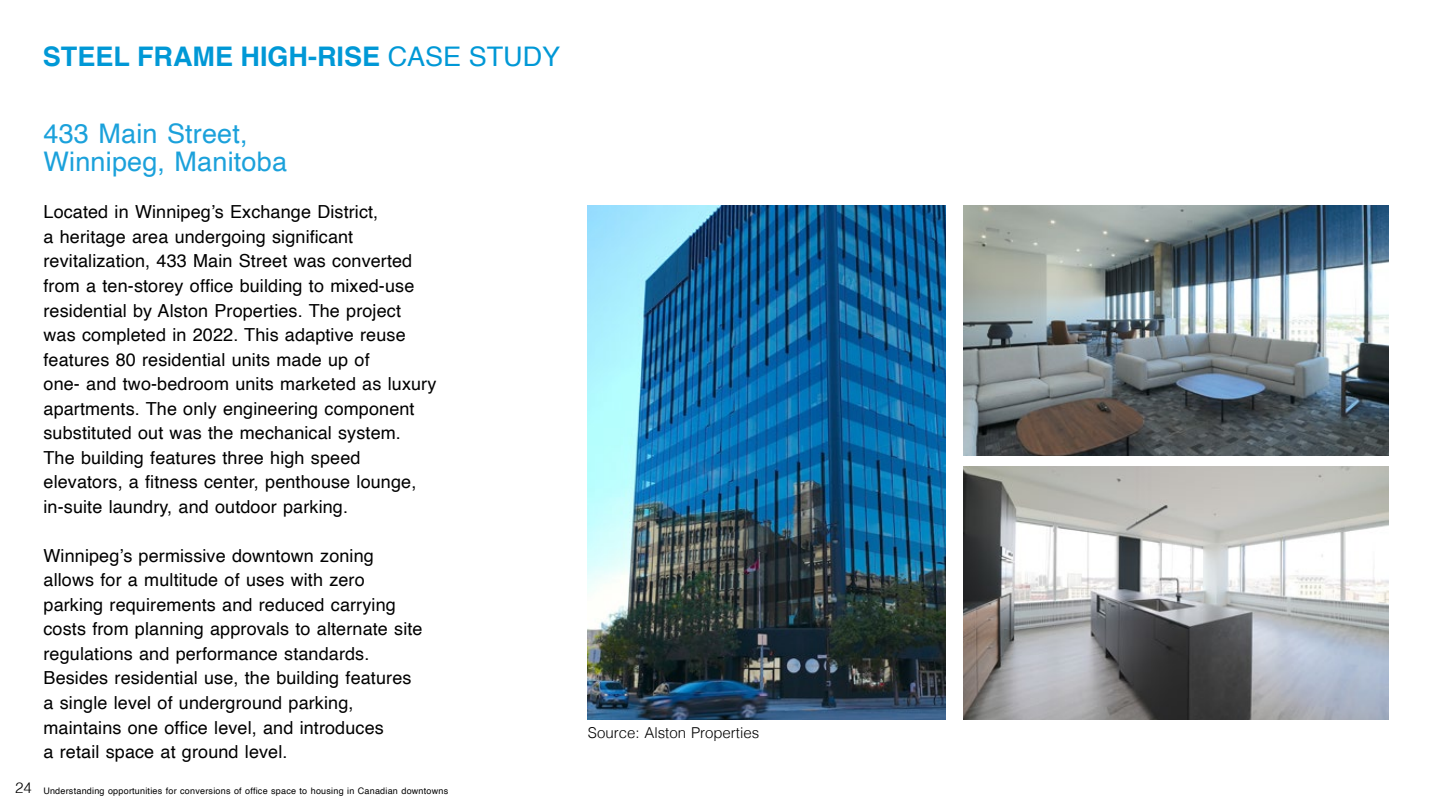
<style>
.page{position:relative;width:1441px;height:810px;background:#fff}
.page>*{position:absolute;margin:0;border:0;box-sizing:border-box;transform-origin:0 0}
.t1{font:27px/28.5px "Helvetica";letter-spacing:.005em;color:#1ba1db}
.t2{font:700 27px "Helvetica";color:#0098d6}
.t3{font:18px/24.6px "Helvetica";letter-spacing:.005em;color:#000}
.t4{font:300 15px "Helvetica";color:#000}
.t5{font:9px "Helvetica";letter-spacing:.025em;color:#000}
.s1{font-weight:400}
.s2{font-weight:300;font-size:15px}
</style>
<div class="page">
<img style="left:588px;top:205px;width:357px;height:515px">
<img style="left:963px;top:467px;width:425px;height:253px">
<img style="left:963px;top:205px;width:425px;height:251px">
<h1 class="t2" style="left:43px;top:40px;width:519px">STEEL FRAME HIGH-RISE <span class="s1">CASE STUDY</span></h1>
<h1 class="t1" style="left:44px;top:120px;width:245px">433 Main Street,<br>Winnipeg, Manitoba</h1>
<p class="t3" style="left:44px;top:200px;width:394px">Located in Winnipeg’s Exchange District,<br>a heritage area undergoing significant revitalization, 433 Main Street was converted from a ten-storey office building to mixed-use residential by Alston Properties. The project was completed in 2022. This adaptive reuse features 80 residential units made up of<br>one- and two-bedroom units marketed as luxury apartments. The only engineering component substituted out was the mechanical system.<br>The building features three high speed elevators, a fitness center, penthouse lounge, in-suite laundry, and outdoor parking.</p>
<p class="t3" style="left:44px;top:544px;width:380px">Winnipeg’s permissive downtown zoning allows for a multitude of uses with zero parking requirements and reduced carrying costs from planning approvals to alternate site regulations and performance standards.<br>Besides residential use, the building features a single level of underground parking, maintains one office level, and introduces<br>a retail space at ground level.</p>
<p class="t5" style="left:15px;top:784px;width:435px"><span class="s2">24</span> Understanding opportunities for conversions of office space to housing in Canadian downtowns</p>
<p class="t4" style="left:588px;top:720px;width:173px">Source: Alston Properties</p>
</div>
